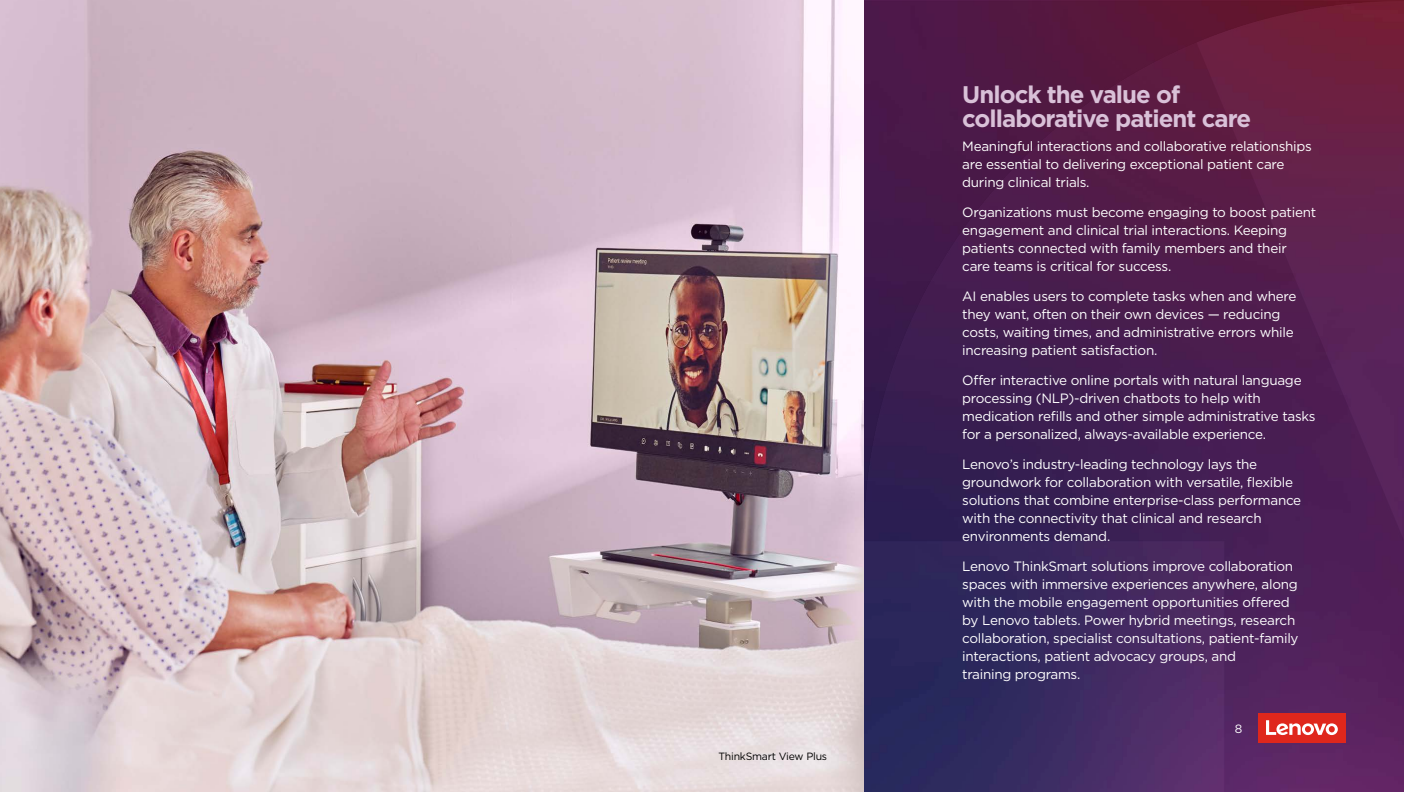
<style>
.page{position:relative;width:1404px;height:792px;background:#fff}
.page>*{position:absolute;margin:0;border:0;box-sizing:border-box;transform-origin:0 0}
.t1{font:700 24px/24px "Gotham";letter-spacing:-.04em;color:#d9c1d8}
.t2{font:13.5px/18px "Gotham";letter-spacing:-.02em;color:#fff}
.t3{font:12px "Gotham";color:#fff}
.t4{font:10.5px "Gotham";letter-spacing:-.02em;color:#000}
</style>
<div class="page">
<img style="left:0;top:0;width:1403px;height:792px">
<div style="left:1258px;top:713px;width:88px;height:30px;background:#df271c"></div>
<svg style="left:1266px;top:720px;width:72px;height:15px"></svg>
<p class="t4" style="left:718px;top:749px;width:110px">ThinkSmart View Plus</p>
<h1 class="t1" style="left:962px;top:82px;width:291px">Unlock the value of collaborative patient care</h1>
<p class="t2" style="left:962px;top:136px;width:351px">Meaningful interactions and collaborative relationships are essential to delivering exceptional patient care during clinical trials.</p>
<p class="t2" style="left:962px;top:202px;width:356px">Organizations must become engaging to boost patient engagement and clinical trial interactions. Keeping patients connected with family members and their care teams is critical for success.</p>
<p class="t2" style="left:962px;top:286px;width:336px">AI enables users to complete tasks when and where they want, often on their own devices — reducing costs, waiting times, and administrative errors while increasing patient satisfaction.</p>
<p class="t2" style="left:962px;top:370px;width:355px">Offer interactive online portals with natural language processing (NLP)-driven chatbots to help with medication refills and other simple administrative tasks for a personalized, always-available experience.</p>
<p class="t2" style="left:962px;top:454px;width:341px">Lenovo’s industry-leading technology lays the groundwork for collaboration with versatile, flexible solutions that combine enterprise-class performance with the connectivity that clinical and research environments demand.</p>
<p class="t2" style="left:962px;top:556px;width:338px">Lenovo ThinkSmart solutions improve collaboration spaces with immersive experiences anywhere, along with the mobile engagement opportunities offered by Lenovo tablets. Power hybrid meetings, research collaboration, specialist consultations, patient-family interactions, patient advocacy groups, and<br>training programs.</p>
<p class="t3" style="left:1235px;top:721px;width:9px">8</p>
</div>
